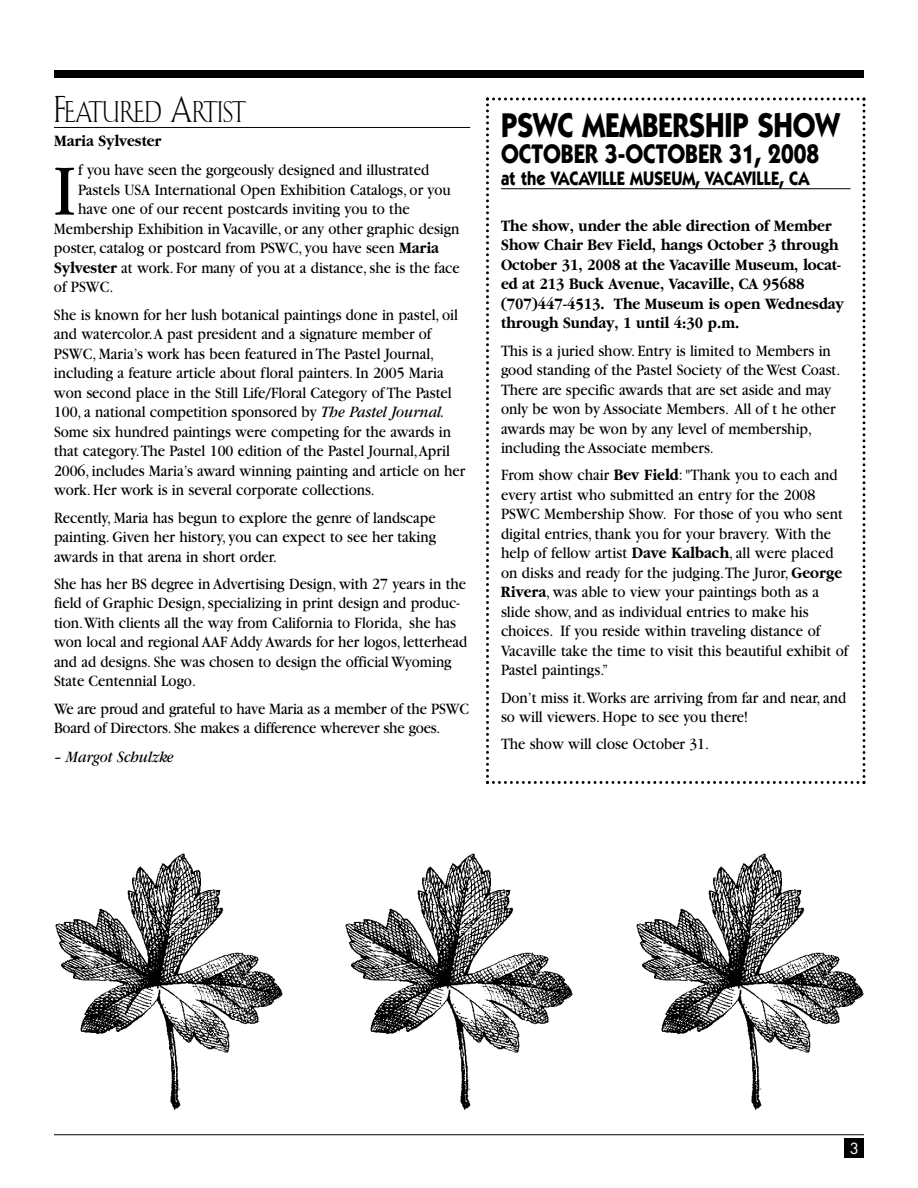
<style>
.page{position:relative;width:918px;height:1188px;background:#fff}
.page>*{position:absolute;margin:0;border:0;box-sizing:border-box;transform-origin:0 0}
.t1{font:75.15px "Garamond";color:#000;scale:.9 1}
.t2{font:700 34.5px "Itc Kabel";letter-spacing:-.005em;color:#000;scale:.85 1}
.t3{font:31.5px "Bauer Text Initials";letter-spacing:-.04em;color:#000;scale:.85 1}
.t4{font:700 27px "Itc Kabel";color:#000;scale:.85 1}
.t5{font:700 19.5px "Itc Kabel";color:#000;scale:.85 1}
.t6{font:16.5px/19.5px "Garamond";color:#000;scale:.9 1}
.t7{font:700 16.5px/19.5px "Garamond";color:#000;scale:.9 1}
.t8{font:italic 16.5px "Garamond";color:#000;scale:.9 1}
.t9{font:15px "Futura";color:#fff}
.s1{font-weight:700}
.s2{font-style:italic}
</style>
<div class="page">
<hr style="left:54px;top:1134px;width:810px;height:1px;background:#000">
<div style="left:54px;top:70px;width:810px;height:8px;background:#000"></div>
<div style="left:845px;top:1139px;width:19px;height:19px;background:#000"></div>
<hr style="left:54px;top:127px;width:416px;height:1px;background:#000">
<svg style="left:486px;top:98px;width:380px;height:686px"></svg>
<img style="left:55px;top:853px;width:228px;height:257px">
<img style="left:345px;top:853px;width:228px;height:257px">
<img style="left:636px;top:853px;width:228px;height:257px">
<h3 class="t3" style="left:54px;top:93px;width:228px">Featured Artist</h3>
<p class="t7" style="left:54px;top:131px;width:121px">Maria Sylvester</p>
<h1 class="t1" style="left:54px;top:165px;width:25px">I</h1>
<p class="t6" style="left:78px;top:162px;width:391px">f you have seen the gorgeously designed and illustrated</p>
<p class="t6" style="left:78px;top:182px;width:415px">Pastels USA International Open Exhibition Catalogs, or you</p>
<p class="t6" style="left:78px;top:201px;width:370px">have one of our recent postcards inviting you to the</p>
<p class="t6" style="left:54px;top:221px;width:452px">Membership Exhibition in Vacaville, or any other graphic design</p>
<p class="t6" style="left:54px;top:240px;width:429px">poster, catalog or postcard from PSWC, you have seen <span class="s1">Maria</span></p>
<p class="t6" style="left:54px;top:260px;width:453px"><span class="s1">Sylvester</span> at work. For many of you at a distance, she is the face</p>
<p class="t6" style="left:54px;top:279px;width:67px">of PSWC.</p>
<p class="t6" style="left:54px;top:306px;width:459px">She is known for her lush botanical paintings done in pastel, oil and watercolor.A past president and a signature member of PSWC, Maria’s work has been featured in The Pastel Journal, including a feature article about floral painters. In 2005 Maria won second place in the Still Life/Floral Category of The Pastel 100, a national competition sponsored by <span class="s2">The Pastel Journal.<br></span>Some six hundred paintings were competing for the awards in that category.The Pastel 100 edition of the Pastel Journal,April 2006, includes Maria’s award winning painting and article on her work. Her work is in several corporate collections.</p>
<p class="t6" style="left:54px;top:509px;width:426px;text-align:justify">Recently, Maria has begun to explore the genre of landscape painting. Given her history, you can expect to see her taking awards in that arena in short order.</p>
<p class="t6" style="left:54px;top:575px;width:461px">She has her BS degree in Advertising Design, with 27 years in the field of Graphic Design, specializing in print design and produc&shy;tion.With clients all the way from California to Florida, she has won local and regional AAF Addy Awards for her logos, letterhead and ad designs. She was chosen to design the official Wyoming State Centennial Logo.</p>
<p class="t6" style="left:54px;top:700px;width:463px">We are proud and grateful to have Maria as a member of the PSWC<br>Board of Directors. She makes a difference wherever she goes.</p>
<p class="t8" style="left:54px;top:751px;width:135px">– Margot Schulzke</p>
<h2 class="t2" style="left:501px;top:112px;width:400px">PSWC MEMBERSHIP SHOW</h2>
<h3 class="t4" style="left:501px;top:143px;width:376px">OCTOBER 3-OCTOBER 31, 2008</h3>
<p class="t5" style="left:501px;top:171px;width:364px">at the VACAVILLE MUSEUM, VACAVILLE, CA</p>
<p class="t7" style="left:501px;top:215px;width:383px">The show, under the able direction of Member Show Chair Bev Field, hangs October 3 through October 31, 2008 at the Vacaville Museum, locat&shy;ed at 213 Buck Avenue, Vacaville, CA 95688 (707)447-4513. The Museum is open Wednesday through Sunday, 1 until 4:30 p.m.</p>
<p class="t6" style="left:501px;top:342px;width:378px">This is a juried show. Entry is limited to Members in good standing of the Pastel Society of the West Coast.<br>There are specific awards that are set aside and may only be won by Associate Members. All of t he other awards may be won by any level of membership, including the Associate members.</p>
<p class="t6" style="left:501px;top:467px;width:388px">From show chair <span class="s1">Bev Field</span>: "Thank you to each and every artist who submitted an entry for the 2008<br>PSWC Membership Show. For those of you who sent digital entries, thank you for your bravery. With the help of fellow artist <span class="s1">Dave Kalbach</span>, all were placed on disks and ready for the judging.The Juror, <span class="s1">George Rivera</span>, was able to view your paintings both as a slide show, and as individual entries to make his choices. If you reside within traveling distance of Vacaville take the time to visit this beautiful exhibit of Pastel paintings.”</p>
<p class="t6" style="left:501px;top:689px;width:385px">Don’t miss it.Works are arriving from far and near, and so will viewers. Hope to see you there!</p>
<p class="t6" style="left:501px;top:736px;width:233px">The show will close October 31.</p>
<p class="t9" style="left:850px;top:1142px;width:11px">3</p>
</div>
